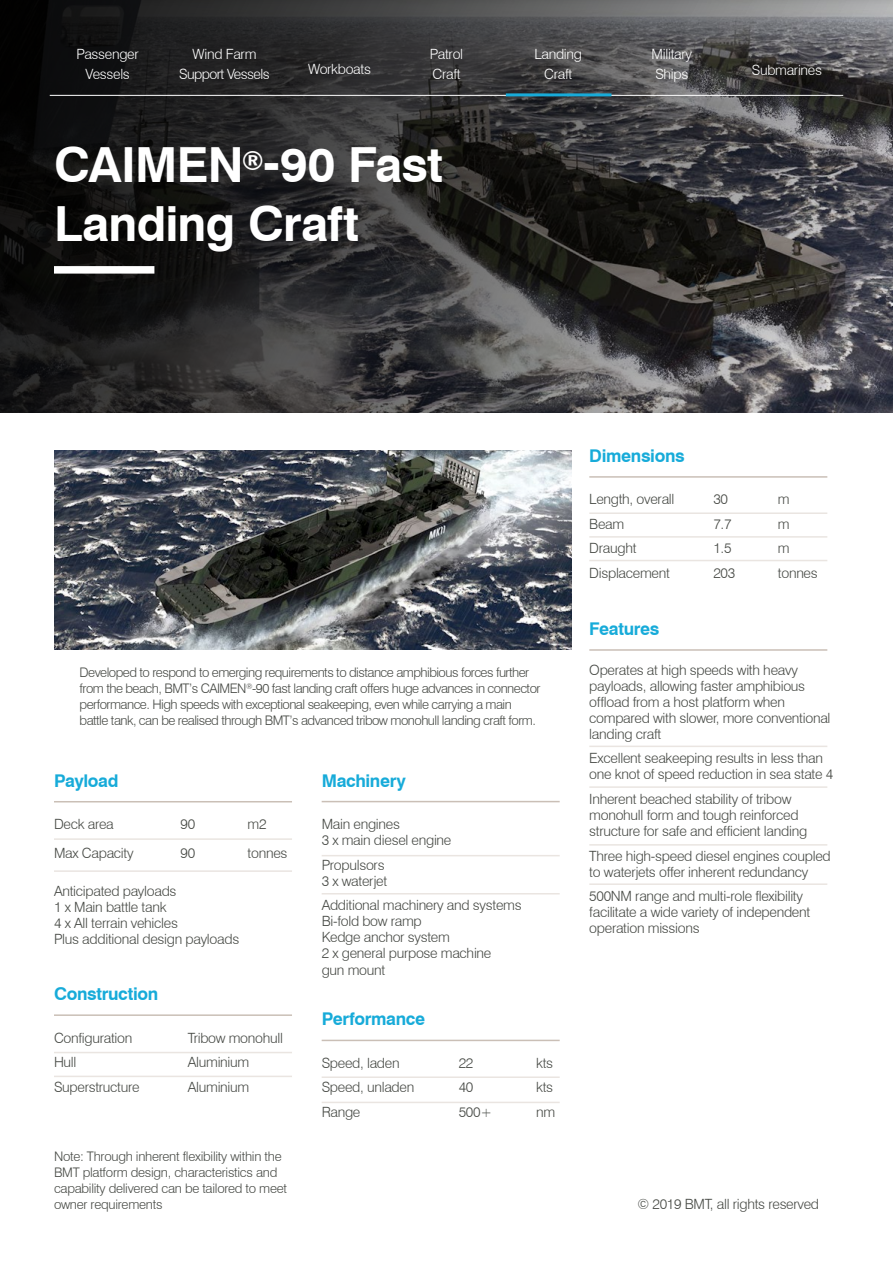
<style>
.page{position:relative;width:893px;height:1263px;background:#fff}
.page>*{position:absolute;margin:0;border:0;box-sizing:border-box;transform-origin:0 0}
.t1{font:700 48.45px/59.6px "Swiss 721 BT";letter-spacing:-.015em;color:#fff}
.t2{font:700 17.55px "Swiss 721 BT";letter-spacing:-.02em;color:#17abd9}
.t3{font:300 14.1px/16px "Swiss 721 BT";letter-spacing:-.02em;color:#464944}
.t4{font:300 14.1px/20.1px "Swiss 721 BT";letter-spacing:-.02em;color:#fff}
.t5{font:300 14.1px/20.1px "Swiss 721 BT";letter-spacing:-.04em;color:#fff;text-align:center}
.t6{font:300 13.2px/15.9px "Swiss 721 BT";letter-spacing:-.04em;color:#464944}
.t7{font:300 13.2px/15.9px "Swiss 721 BT";letter-spacing:-.02em;color:#464944}
</style>
<div class="page">
<img style="left:54px;top:450px;width:517px;height:199px">
<hr style="left:589px;top:649px;width:238px;height:2px;background:#cabfb6">
<hr style="left:589px;top:476px;width:238px;height:2px;background:#cabfb6">
<hr style="left:589px;top:746px;width:238px;height:1px;background:#eae5e1">
<hr style="left:589px;top:786px;width:238px;height:2px;background:#eae5e1">
<hr style="left:589px;top:844px;width:238px;height:2px;background:#eae5e1">
<hr style="left:589px;top:883px;width:238px;height:2px;background:#eae5e1">
<hr style="left:589px;top:512px;width:238px;height:2px;background:#eae5e1">
<hr style="left:589px;top:536px;width:238px;height:2px;background:#eae5e1">
<hr style="left:589px;top:560px;width:238px;height:1px;background:#eae5e1">
<hr style="left:54px;top:1052px;width:238px;height:1px;background:#eae5e1">
<hr style="left:54px;top:1076px;width:238px;height:1px;background:#eae5e1">
<hr style="left:54px;top:1014px;width:238px;height:2px;background:#cabfb6">
<hr style="left:54px;top:801px;width:238px;height:1px;background:#cabfb6">
<hr style="left:54px;top:838px;width:238px;height:2px;background:#eae5e1">
<hr style="left:54px;top:870px;width:238px;height:2px;background:#eae5e1">
<hr style="left:322px;top:801px;width:238px;height:1px;background:#cabfb6">
<hr style="left:322px;top:855px;width:238px;height:1px;background:#eae5e1">
<hr style="left:322px;top:893px;width:238px;height:1px;background:#eae5e1">
<hr style="left:322px;top:1076px;width:238px;height:2px;background:#eae5e1">
<hr style="left:322px;top:1102px;width:238px;height:1px;background:#eae5e1">
<svg style="left:0;top:0;width:893px;height:412px;background:#343435"></svg>
<hr style="left:50px;top:95px;width:793px;height:1px;background:#fff">
<hr style="left:506px;top:93px;width:105px;height:3px;background:#17abd9">
<hr style="left:322px;top:1040px;width:238px;height:1px;background:#cabfb6">
<div style="left:54px;top:266px;width:100px;height:8px;background:#fff"></div>
<p class="t4" style="left:77px;top:44px;width:64px;text-align:center">Passenger<br>Vessels</p>
<p class="t4" style="left:534px;top:44px;width:49px">Landing</p>
<p class="t5" style="left:179px;top:44px;width:92px">Wind Farm<br>Support Vessels</p>
<p class="t4" style="left:652px;top:44px;width:42px">Military<br>Ships</p>
<p class="t4" style="left:430px;top:44px;width:35px">Patrol<br>Craft</p>
<p class="t4" style="left:308px;top:59px;width:64px">Workboats</p>
<p class="t4" style="left:544px;top:64px;width:30px">Craft</p>
<p class="t4" style="left:752px;top:60px;width:72px">Submarines</p>
<h1 class="t1" style="left:54px;top:134px;width:390px">CAIMEN<sup>®</sup>-90 Fast<br>Landing Craft</h1>
<p class="t6" style="left:80px;top:665px;width:462px">Developed to respond to emerging requirements to distance amphibious forces further from the beach, BMT’s CAIMEN<sup>®</sup>-90 fast landing craft offers huge advances in connector performance. High speeds with exceptional seakeeping, even while carrying a main battle tank, can be realised through BMT’s advanced tribow monohull landing craft form.</p>
<p class="t2" style="left:54px;top:770px;width:66px">Payload</p>
<p class="t3" style="left:54px;top:810px;width:81px;line-height:28.8px">Deck area<br>Max Capacity</p>
<p class="t3" style="left:181px;top:810px;width:16px;line-height:28.8px">90<br>90</p>
<p class="t3" style="left:248px;top:810px;width:41px;line-height:28.8px">m2 tonnes</p>
<p class="t3" style="left:54px;top:883px;width:187px">Anticipated payloads<br>1 x Main battle tank<br>4 x All terrain vehicles<br>Plus additional design payloads</p>
<p class="t2" style="left:54px;top:983px;width:106px">Construction</p>
<p class="t3" style="left:54px;top:1025px;width:87px;line-height:24.6px">Configuration<br>Hull<br>Superstructure</p>
<p class="t3" style="left:188px;top:1025px;width:97px;line-height:24.6px">Tribow monohull<br>Aluminium<br>Aluminium</p>
<p class="t7" style="left:54px;top:1148px;width:235px">Note: Through inherent flexibility within the BMT platform design, characteristics and capability delivered can be tailored to meet owner requirements</p>
<p class="t2" style="left:322px;top:770px;width:86px">Machinery</p>
<p class="t3" style="left:322px;top:816px;width:131px">Main engines<br>3 x main diesel engine</p>
<p class="t3" style="left:322px;top:856px;width:67px">Propulsors<br>3 x waterjet</p>
<p class="t3" style="left:322px;top:897px;width:201px">Additional machinery and systems<br>Bi-fold bow ramp<br>Kedge anchor system<br>2 x general purpose machine<br>gun mount</p>
<p class="t2" style="left:322px;top:1008px;width:105px">Performance</p>
<p class="t3" style="left:322px;top:1050px;width:94px;line-height:24.6px">Speed, laden<br>Speed, unladen<br>Range</p>
<p class="t3" style="left:459px;top:1050px;width:35px;line-height:24.6px">22<br>40<br>500+</p>
<p class="t3" style="left:536px;top:1050px;width:21px;line-height:24.6px">kts kts nm</p>
<p class="t2" style="left:589px;top:445px;width:97px">Dimensions</p>
<p class="t3" style="left:589px;top:487px;width:87px;line-height:24.6px">Length, overall<br>Beam<br>Draught<br>Displacement</p>
<p class="t3" style="left:713px;top:487px;width:23px;line-height:24.6px">30<br>7.7<br>1.5<br>203</p>
<p class="t3" style="left:778px;top:487px;width:41px;line-height:24.6px">m<br>m<br>m tonnes</p>
<p class="t2" style="left:589px;top:618px;width:72px">Features</p>
<p class="t3" style="left:589px;top:661px;width:243px">Operates at high speeds with heavy payloads, allowing faster amphibious offload from a host platform when compared with slower, more conventional landing craft</p>
<p class="t3" style="left:589px;top:750px;width:246px">Excellent seakeeping results in less than one knot of speed reduction in sea state 4</p>
<p class="t3" style="left:589px;top:791px;width:219px">Inherent beached stability of tribow monohull form and tough reinforced structure for safe and efficient landing</p>
<p class="t3" style="left:589px;top:847px;width:243px">Three high-speed diesel engines coupled to waterjets offer inherent redundancy</p>
<p class="t3" style="left:589px;top:888px;width:222px">500NM range and multi-role flexibility facilitate a wide variety of independent operation missions</p>
<p class="t3" style="left:638px;top:1196px;width:183px">© 2019 BMT, all rights reserved</p>
</div>
